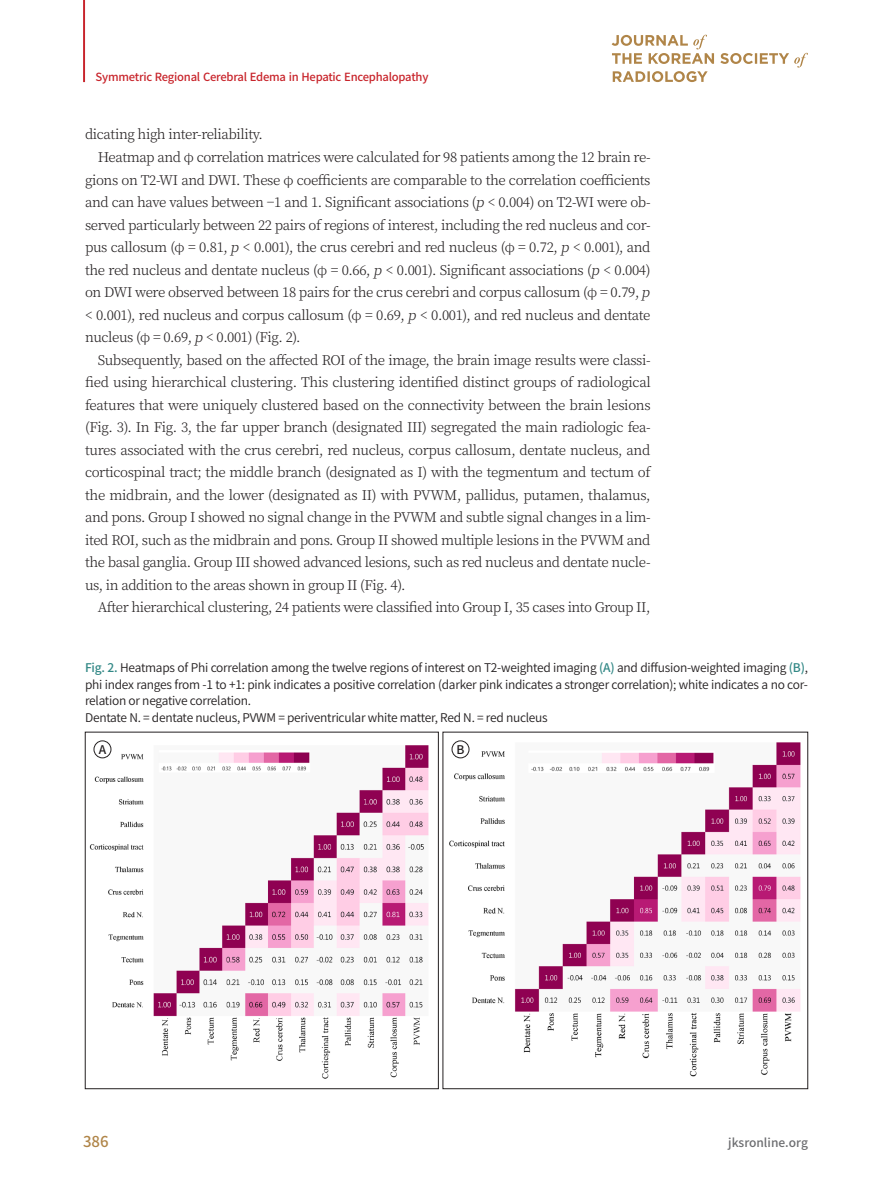
<style>
.page{position:relative;width:893px;height:1191px;background:#fff}
.page>*{position:absolute;margin:0;border:0;box-sizing:border-box;transform-origin:0 0}
.t1{font:500 15px "Noto Sans CJ Kkr";color:#b08548}
.영문본문{font:300 13.5px/22.5px "Noto Serif CJ Kkr";letter-spacing:-.03em;color:#231f20}
.그림제목{font:600 12px/16.5px "Noto Sans CJ Kkr";letter-spacing:-.02em;color:#231f20;text-align:justify}
.그림제목1{font:600 12px "Noto Sans CJ Kkr";letter-spacing:-.02em;color:#231f20}
.t2{font:500 12px "Noto Sans CJ Kkr";color:#6c6d70}
.캡션{font:500 12px "Noto Sans CJ Kkr";color:#231f20}
.t3{font:500 11.25px "Noto Sans CJ Kkr";letter-spacing:-.02em;color:#c8242b}
.s1{font-style:italic}
.s2{font-weight:500;color:#328886}
</style>
<div class="page">
<hr style="left:83px;top:0;width:2px;height:82px;background:#c8242b">
<svg style="left:612px;top:35px;width:196px;height:47px"></svg>
<img style="left:89px;top:740px;width:340px;height:339px">
<div style="left:85px;top:732px;width:354px;height:357px;border:1px solid #231f20"></div>
<img style="left:449px;top:740px;width:352px;height:337px">
<div style="left:443px;top:732px;width:365px;height:357px;border:1px solid #231f20"></div>
<div style="left:94px;top:741px;width:17px;height:17px;background:#fff;border-radius:50%"></div>
<div style="left:94px;top:740px;width:17px;height:18px;border:1px solid #231f20;border-radius:50%"></div>
<div style="left:452px;top:741px;width:17px;height:17px;background:#fff;border-radius:50%"></div>
<div style="left:452px;top:740px;width:17px;height:18px;border:1px solid #231f20;border-radius:50%"></div>
<p class="t3" style="left:96px;top:70px;width:334px">Symmetric Regional Cerebral Edema in Hepatic Encephalopathy</p>
<p class="영문본문" style="left:85px;top:124px;width:179px">dicating high inter-reliability.</p>
<p class="영문본문" style="left:85px;top:146px;width:573px;text-indent:13px">Heatmap and φ correlation matrices were calculated for 98 patients among the 12 brain re&shy;gions on T2-WI and DWI. These φ coefficients are comparable to the correlation coefficients and can have values between −1 and 1. Significant associations (<span class="s1">p</span>&lt; 0.004) on T2-WI were ob&shy;served particularly between 22 pairs of regions of interest, including the red nucleus and cor&shy;pus callosum (φ = 0.81, <span class="s1">p</span>&lt; 0.001), the crus cerebri and red nucleus (φ = 0.72, <span class="s1">p</span>&lt; 0.001), and the red nucleus and dentate nucleus (φ = 0.66, <span class="s1">p</span>&lt; 0.001). Significant associations (<span class="s1">p</span>&lt; 0.004) on DWI were observed between 18 pairs for the crus cerebri and corpus callosum (φ = 0.79, <span class="s1">p </span>&lt; 0.001), red nucleus and corpus callosum (φ = 0.69, <span class="s1">p</span>&lt; 0.001), and red nucleus and dentate nucleus (φ = 0.69, <span class="s1">p</span>&lt; 0.001) (Fig. 2).</p>
<p class="영문본문" style="left:85px;top:349px;width:567px;text-align:justify;text-indent:13px">Subsequently, based on the affected ROI of the image, the brain image results were classi&shy;fied using hierarchical clustering. This clustering identified distinct groups of radiological features that were uniquely clustered based on the connectivity between the brain lesions (Fig. 3). In Fig. 3, the far upper branch (designated III) segregated the main radiologic fea&shy;tures associated with the crus cerebri, red nucleus, corpus callosum, dentate nucleus, and corticospinal tract; the middle branch (designated as I) with the tegmentum and tectum of the midbrain, and the lower (designated as II) with PVWM, pallidus, putamen, thalamus, and pons. Group I showed no signal change in the PVWM and subtle signal changes in a lim&shy;ited ROI, such as the midbrain and pons. Group II showed multiple lesions in the PVWM and the basal ganglia. Group III showed advanced lesions, such as red nucleus and dentate nucle&shy;us, in addition to the areas shown in group II (Fig. 4).</p>
<p class="영문본문" style="left:98px;top:596px;width:554px">After hierarchical clustering, 24 patients were classified into Group I, 35 cases into Group II,</p>
<p class="그림제목" style="left:85px;top:660px;width:724px"><span class="s2">Fig. 2.</span> Heatmaps of Phi correlation among the twelve regions of interest on T2-weighted imaging <span class="s2">(A)</span> and diffusion-weighted imaging <span class="s2">(B)</span>, phi index ranges from -1 to +1: pink indicates a positive correlation (darker pink indicates a stronger correlation); white indicates a no cor&shy;relation or negative correlation.</p>
<p class="그림제목1" style="left:85px;top:711px;width:464px">Dentate N. = dentate nucleus, PVWM = periventricular white matter, Red N. = red nucleus</p>
<p class="캡션" style="left:99px;top:742px;width:9px">A</p>
<p class="캡션" style="left:456px;top:742px;width:10px">B</p>
<p class="t1" style="left:83px;top:1132px;width:27px">386</p>
<p class="t2" style="left:728px;top:1135px;width:81px">jksronline.org</p>
</div>
